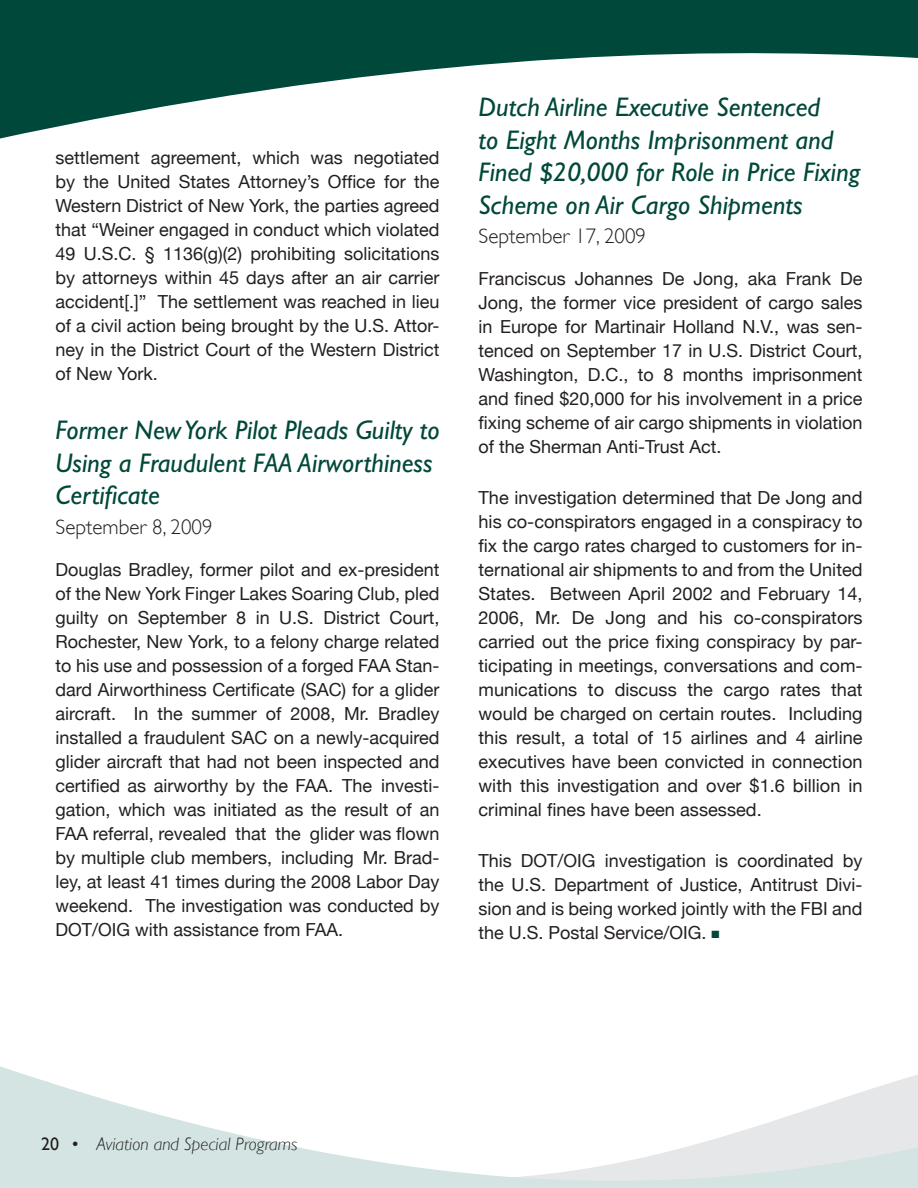
<style>
.page{position:relative;width:918px;height:1188px;background:#fff}
.page>*{position:absolute;margin:0;border:0;box-sizing:border-box;transform-origin:0 0}
.t1{font:italic 27px/32.4px "Gill Sans Std";color:#004839}
.t2{font:300 21px "Gill Sans";color:#231f20}
.t3{font:18px/24px "Helvetica Neue";color:#231f20}
.t4{font:italic 300 18px "Gill Sans";color:#231f20}
.s1{color:#004839}
.s2{font-weight:400;font-style:normal}
</style>
<div class="page">
<svg style="left:0;top:0;width:918px;height:139px;fill:#004839"></svg>
<svg style="left:0;top:1066px;width:918px;height:122px"></svg>
<p class="t3" style="left:56px;top:145px;width:386px">settlement agreement, which was negotiated</p>
<p class="t3" style="left:56px;top:169px;width:385px">by the United States Attorney’s Office for the</p>
<p class="t3" style="left:56px;top:193px;width:386px">Western District of New York, the parties agreed that “Weiner engaged in conduct which violated</p>
<p class="t3" style="left:56px;top:241px;width:386px">49 U.S.C. § 1136(g)(2) prohibiting solicitations by attorneys within 45 days after an air carrier</p>
<p class="t3" style="left:56px;top:289px;width:386px;text-align:justify">accident[.]” The settlement was reached in lieu of a civil action being brought by the U.S. Attor&shy;ney in the District Court of the Western District of New York.</p>
<p class="t1" style="left:56px;top:414px;width:386px">Former New York Pilot Pleads Guilty to<br>Using a Fraudulent FAA Airworthiness<br>Certificate</p>
<p class="t2" style="left:56px;top:515px;width:159px">September 8, 2009</p>
<p class="t3" style="left:56px;top:557px;width:386px">Douglas Bradley, former pilot and ex-president of the New York Finger Lakes Soaring Club, pled</p>
<p class="t3" style="left:56px;top:605px;width:385px">guilty on September 8 in U.S. District Court,</p>
<p class="t3" style="left:56px;top:629px;width:385px">Rochester, New York, to a felony charge related to his use and possession of a forged FAA Stan-</p>
<p class="t3" style="left:55px;top:677px;width:386px">dard Airworthiness Certificate (SAC) for a glider aircraft. In the summer of 2008, Mr. Bradley</p>
<p class="t3" style="left:56px;top:725px;width:385px;text-align:justify">installed a fraudulent SAC on a newly-acquired glider aircraft that had not been inspected and certified as airworthy by the FAA. The investi&shy;gation, which was initiated as the result of an</p>
<p class="t3" style="left:56px;top:821px;width:386px">FAA referral, revealed that the glider was flown</p>
<p class="t3" style="left:56px;top:845px;width:385px">by multiple club members, including Mr. Brad-</p>
<p class="t3" style="left:56px;top:869px;width:385px">ley, at least 41 times during the 2008 Labor Day</p>
<p class="t3" style="left:56px;top:893px;width:385px">weekend. The investigation was conducted by<br>DOT/OIG with assistance from FAA.</p>
<p class="t1" style="left:478px;top:91px;width:383px">Dutch Airline Executive Sentenced<br>to Eight Months Imprisonment and Fined $20,000 for Role in Price Fixing Scheme on Air Cargo Shipments</p>
<p class="t2" style="left:478px;top:224px;width:169px">September 17, 2009</p>
<p class="t3" style="left:478px;top:267px;width:386px;text-align:justify">Franciscus Johannes De Jong, aka Frank De Jong, the former vice president of cargo sales in Europe for Martinair Holland N.V., was sen-</p>
<p class="t3" style="left:478px;top:339px;width:386px;text-align:justify">tenced on September 17 in U.S. District Court, Washington, D.C., to 8 months imprisonment and fined $20,000 for his involvement in a price fixing scheme of air cargo shipments in violation</p>
<p class="t3" style="left:478px;top:435px;width:245px">of the Sherman Anti-Trust Act.</p>
<p class="t3" style="left:478px;top:486px;width:386px;text-align:justify">The investigation determined that De Jong and his co-conspirators engaged in a conspiracy to fix the cargo rates charged to customers for in&shy;ternational air shipments to and from the United</p>
<p class="t3" style="left:478px;top:582px;width:386px">States. Between April 2002 and February 14,</p>
<p class="t3" style="left:478px;top:606px;width:386px;text-align:justify">2006, Mr. De Jong and his co-conspirators carried out the price fixing conspiracy by par&shy;ticipating in meetings, conversations and com&shy;munications to discuss the cargo rates that would be charged on certain routes. Including</p>
<p class="t3" style="left:478px;top:726px;width:386px">this result, a total of 15 airlines and 4 airline</p>
<p class="t3" style="left:478px;top:750px;width:386px">executives have been convicted in connection with this investigation and over $1.6 billion in</p>
<p class="t3" style="left:478px;top:798px;width:285px">criminal fines have been assessed.</p>
<p class="t3" style="left:478px;top:849px;width:386px;text-align:justify">This DOT/OIG investigation is coordinated by the U.S. Department of Justice, Antitrust Divi&shy;sion and is being worked jointly with the FBI and the U.S. Postal Service/OIG. <span class="s1">■</span></p>
<p class="t4" style="left:41px;top:1133px;width:258px"><span class="s2">20 •</span> Aviation and Special Programs</p>
</div>
